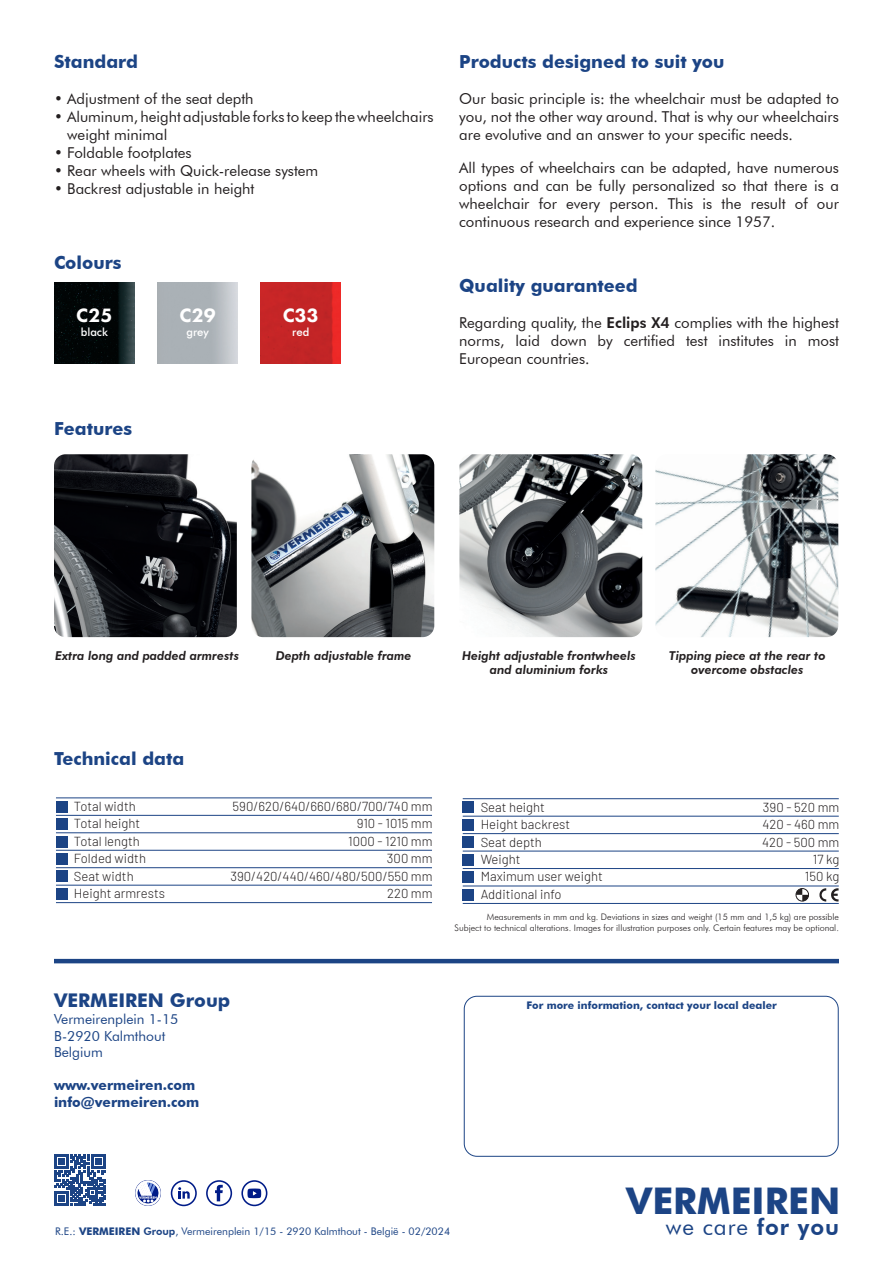
<style>
.page{position:relative;width:893px;height:1263px;background:#fff}
.page>*{position:absolute;margin:0;border:0;box-sizing:border-box;transform-origin:0 0}
.t1{font:700 36.75px "Futura BT";color:#1c4485}
.t2{font:22.65px "Futura BT";letter-spacing:.04em;color:#1c4485}
.t3{font:800 20.1px "Futura PT";color:#fff}
.t4{font:700 18.9px "Futura BT";color:#1c4485}
.t5{font:700 18px "Futura BT";color:#1c4485}
.t6{font:15px/18px "Futura BT";color:#231f20;text-align:justify}
.t7{font:13.8px "Futura BT";color:#1c4485}
.t8{font:700 13.8px "Futura BT";color:#1c4485}
.t9{font:300 13.05px "Barlow";color:#231f20}
.t10{font:italic 800 12.15px/14.7px "Futura BT";color:#231f20;text-align:center}
.t11{font:500 11.4px "Futura BT";color:#fff}
.t12{font:10.5px "Futura BT";color:#1c4485}
.t13{font:700 10.5px "Futura BT";color:#1c4485}
.t14{font:300 9px "Futura BT";color:#231f20}
.s1{font-weight:800}
.s2{font-weight:700}
</style>
<div class="page">
<svg style="left:796px;top:888px;width:13px;height:13px"></svg>
<div style="left:796px;top:888px;width:13px;height:13px;border:1px solid #231f20;border-radius:50%"></div>
<div style="left:56px;top:801px;width:11px;height:11px;background:#1c4485"></div>
<div style="left:56px;top:818px;width:11px;height:12px;background:#1c4485"></div>
<div style="left:56px;top:836px;width:11px;height:11px;background:#1c4485"></div>
<div style="left:56px;top:853px;width:11px;height:12px;background:#1c4485"></div>
<div style="left:56px;top:871px;width:11px;height:11px;background:#1c4485"></div>
<div style="left:56px;top:888px;width:11px;height:11px;background:#1c4485"></div>
<hr style="left:56px;top:902px;width:376px;height:1px;background:#1c4485">
<hr style="left:56px;top:885px;width:376px;height:1px;background:#1c4485">
<hr style="left:56px;top:867px;width:376px;height:1px;background:#1c4485">
<hr style="left:56px;top:850px;width:376px;height:1px;background:#1c4485">
<hr style="left:56px;top:832px;width:376px;height:1px;background:#1c4485">
<hr style="left:56px;top:815px;width:376px;height:1px;background:#1c4485">
<hr style="left:56px;top:798px;width:376px;height:1px;background:#1c4485">
<div style="left:463px;top:802px;width:11px;height:11px;background:#1c4485"></div>
<div style="left:463px;top:819px;width:11px;height:11px;background:#1c4485"></div>
<div style="left:463px;top:837px;width:11px;height:11px;background:#1c4485"></div>
<div style="left:463px;top:854px;width:11px;height:11px;background:#1c4485"></div>
<div style="left:463px;top:871px;width:11px;height:12px;background:#1c4485"></div>
<div style="left:463px;top:889px;width:11px;height:11px;background:#1c4485"></div>
<hr style="left:463px;top:903px;width:376px;height:1px;background:#1c4485">
<hr style="left:463px;top:886px;width:376px;height:1px;background:#1c4485">
<hr style="left:463px;top:868px;width:376px;height:1px;background:#1c4485">
<hr style="left:463px;top:851px;width:376px;height:1px;background:#1c4485">
<hr style="left:463px;top:833px;width:376px;height:1px;background:#1c4485">
<hr style="left:463px;top:816px;width:376px;height:1px;background:#1c4485">
<hr style="left:463px;top:798px;width:376px;height:1px;background:#1c4485">
<svg style="left:819px;top:888px;width:20px;height:13px"></svg>
<svg style="left:54px;top:1154px;width:52px;height:52px"></svg>
<div style="left:171px;top:1180px;width:26px;height:26px;border:2px solid #001c88;border-radius:50%"></div>
<svg style="left:178px;top:1187px;width:12px;height:11px"></svg>
<div style="left:206px;top:1180px;width:26px;height:26px;border:2px solid #001c88;border-radius:50%"></div>
<svg style="left:215px;top:1185px;width:8px;height:16px"></svg>
<div style="left:241px;top:1180px;width:26px;height:26px;border:2px solid #001c88;border-radius:50%"></div>
<svg style="left:247px;top:1188px;width:14px;height:10px"></svg>
<div style="left:464px;top:996px;width:375px;height:161px;border:1px solid #1c4485;border-radius:13px"></div>
<div style="left:135px;top:1180px;width:26px;height:26px;border:1px solid #001c88;border-radius:50%"></div>
<svg style="left:136px;top:1181px;width:24px;height:24px"></svg>
<hr style="left:54px;top:959px;width:785px;height:4px;background:#1c4485">
<img style="left:54px;top:283px;width:80px;height:80px">
<img style="left:260px;top:283px;width:81px;height:80px">
<img style="left:54px;top:454px;width:183px;height:183px">
<img style="left:251px;top:454px;width:183px;height:183px">
<img style="left:459px;top:454px;width:183px;height:183px">
<img style="left:655px;top:454px;width:183px;height:183px">
<p class="t5" style="left:54px;top:50px;width:86px">Standard</p>
<p class="t6" style="left:54px;top:89px;width:201px">• Adjustment of the seat depth</p>
<p class="t6" style="left:54px;top:107px;width:381px">• Aluminum, height adjustable forks to keep the wheelchairs</p>
<p class="t6" style="left:67px;top:125px;width:102px">weight minimal</p>
<p class="t6" style="left:54px;top:143px;width:139px">• Foldable footplates</p>
<p class="t6" style="left:54px;top:161px;width:266px">• Rear wheels with Quick-release system</p>
<p class="t6" style="left:54px;top:179px;width:202px">• Backrest adjustable in height</p>
<p class="t5" style="left:54px;top:252px;width:69px">Colours</p>
<p class="t3" style="left:76px;top:303px;width:38px">C25</p>
<p class="t11" style="left:81px;top:325px;width:29px">black</p>
<p class="t5" style="left:54px;top:418px;width:80px">Features</p>
<p class="t3" style="left:180px;top:303px;width:38px">C29</p>
<p class="t11" style="left:186px;top:325px;width:24px">grey</p>
<p class="t3" style="left:283px;top:303px;width:38px">C33</p>
<p class="t11" style="left:292px;top:325px;width:19px">red</p>
<p class="t5" style="left:459px;top:50px;width:267px">Products designed to suit you</p>
<p class="t6" style="left:459px;top:89px;width:381px">Our basic principle is: the wheelchair must be adapted to you, not the other way around. That is why our wheelchairs are evolutive and an answer to your specific needs.</p>
<p class="t6" style="left:459px;top:158px;width:381px">All types of wheelchairs can be adapted, have numerous options and can be fully personalized so that there is a wheelchair for every person. This is the result of our continuous research and experience since 1957.</p>
<p class="t5" style="left:459px;top:274px;width:180px">Quality guaranteed</p>
<p class="t6" style="left:459px;top:313px;width:381px">Regarding quality, the <span class="s1">Eclips X4</span> complies with the highest norms, laid down by certified test institutes in most European countries.</p>
<p class="t10" style="left:55px;top:648px;width:186px">Extra long and padded armrests</p>
<p class="t10" style="left:276px;top:648px;width:137px">Depth adjustable frame</p>
<p class="t10" style="left:462px;top:648px;width:175px">Height adjustable frontwheels and aluminium forks</p>
<p class="t10" style="left:669px;top:648px;width:158px">Tipping piece at the rear to overcome obstacles</p>
<p class="t5" style="left:54px;top:747px;width:132px">Technical data</p>
<p class="t9" style="left:74px;top:797px;width:63px">Total width</p>
<p class="t9" style="left:233px;top:797px;width:201px">590/620/640/660/680/700/740 mm</p>
<p class="t9" style="left:74px;top:814px;width:68px">Total height</p>
<p class="t9" style="left:357px;top:814px;width:77px">910 - 1015 mm</p>
<p class="t9" style="left:74px;top:832px;width:68px">Total length</p>
<p class="t9" style="left:348px;top:832px;width:86px">1000 - 1210 mm</p>
<p class="t9" style="left:74px;top:849px;width:74px">Folded width</p>
<p class="t9" style="left:387px;top:849px;width:47px">300 mm</p>
<p class="t9" style="left:74px;top:866px;width:61px">Seat width</p>
<p class="t9" style="left:230px;top:866px;width:204px">390/420/440/460/480/500/550 mm</p>
<p class="t9" style="left:74px;top:884px;width:93px">Height armrests</p>
<p class="t9" style="left:387px;top:884px;width:47px">220 mm</p>
<p class="t9" style="left:481px;top:798px;width:66px">Seat height</p>
<p class="t9" style="left:763px;top:798px;width:78px">390 - 520 mm</p>
<p class="t9" style="left:481px;top:815px;width:91px">Height backrest</p>
<p class="t9" style="left:762px;top:815px;width:79px">420 - 460 mm</p>
<p class="t9" style="left:481px;top:832px;width:63px">Seat depth</p>
<p class="t9" style="left:762px;top:832px;width:79px">420 - 500 mm</p>
<p class="t9" style="left:481px;top:850px;width:41px">Weight</p>
<p class="t9" style="left:813px;top:850px;width:28px">17 kg</p>
<p class="t9" style="left:481px;top:867px;width:124px">Maximum user weight</p>
<p class="t9" style="left:805px;top:867px;width:36px">150 kg</p>
<p class="t9" style="left:481px;top:885px;width:82px">Additional info</p>
<p class="t14" style="left:487px;top:911px;width:354px">Measurements in mm and kg. Deviations in sizes and weight (15 mm and 1,5 kg) are possible</p>
<p class="t14" style="left:455px;top:922px;width:386px">Subject to technical alterations. Images for illustration purposes only. Certain features may be optional.</p>
<p class="t4" style="left:54px;top:989px;width:178px">VERMEIREN Group</p>
<p class="t7" style="left:54px;top:1011px;width:126px">Vermeirenplein 1-15</p>
<p class="t7" style="left:54px;top:1027px;width:113px">B-2920 Kalmthout</p>
<p class="t7" style="left:54px;top:1044px;width:50px">Belgium</p>
<p class="t8" style="left:54px;top:1077px;width:143px">www.vermeiren.com</p>
<p class="t8" style="left:54px;top:1094px;width:147px">info@vermeiren.com</p>
<p class="t13" style="left:526px;top:999px;width:252px">For more information, contact your local dealer</p>
<p class="t1" style="left:626px;top:1178px;width:216px">VERMEIREN</p>
<p class="t12" style="left:55px;top:1225px;width:397px">R.E.: <span class="s2">VERMEIREN</span> <span class="s1">Group</span>, Vermeirenplein 1/15 - 2920 Kalmthout - België - 02/2024</p>
<p class="t2" style="left:666px;top:1213px;width:175px">we care <span class="s1">for you</span></p>
</div>
